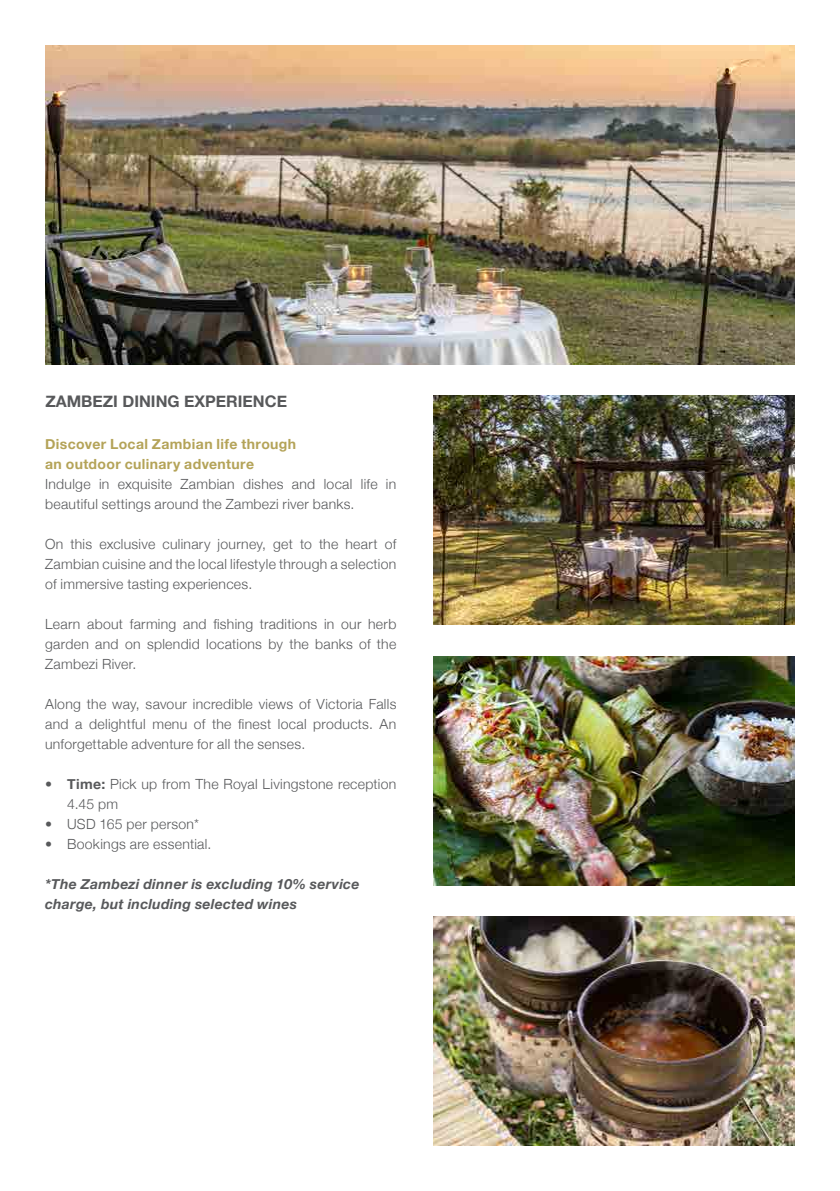
<style>
.page{position:relative;width:840px;height:1191px;background:#fff}
.page>*{position:absolute;margin:0;border:0;box-sizing:border-box;transform-origin:0 0}
.t1{font:700 16px "Helvetica Neue";color:#58595b}
.t2{font:300 14px/20px "Helvetica Neue";letter-spacing:.02em;color:#58595b;text-align:justify}
.t3{font:italic 700 14px/20px "Helvetica Neue";letter-spacing:.02em;color:#58595b}
.t4{font:700 14px/20px "Helvetica Neue";letter-spacing:.025em;color:#b4a358}
.s1{font-weight:700}
</style>
<div class="page">
<img style="left:433px;top:396px;width:361px;height:229px">
<img style="left:433px;top:656px;width:361px;height:229px">
<img style="left:433px;top:916px;width:361px;height:229px">
<img style="left:45px;top:45px;width:749px;height:319px">
<p class="t1" style="left:45px;top:389px;width:243px">ZAMBEZI DINING EXPERIENCE</p>
<p class="t4" style="left:45px;top:434px;width:252px">Discover Local Zambian life through an outdoor culinary adventure</p>
<p class="t2" style="left:45px;top:473px;width:352px">Indulge in exquisite Zambian dishes and local life in beautiful settings around the Zambezi river banks.</p>
<p class="t2" style="left:45px;top:533px;width:352px">On this exclusive culinary journey, get to the heart of Zambian cuisine and the local lifestyle through a selection of immersive tasting experiences.</p>
<p class="t2" style="left:45px;top:613px;width:352px">Learn about farming and fishing traditions in our herb garden and on splendid locations by the banks of the Zambezi River.</p>
<p class="t2" style="left:45px;top:693px;width:352px">Along the way, savour incredible views of Victoria Falls and a delightful menu of the finest local products. An unforgettable adventure for all the senses.</p>
<p class="t2" style="left:67px;top:773px;width:330px;text-indent:-22px">• <span class="s1">Time:</span> Pick up from The Royal Livingstone reception<br>4.45 pm</p>
<p class="t2" style="left:45px;top:813px;width:155px">• USD 165 per person*</p>
<p class="t2" style="left:45px;top:833px;width:168px">• Bookings are essential.</p>
<p class="t3" style="left:45px;top:874px;width:315px">*The Zambezi dinner is excluding 10% service charge, but including selected wines</p>
</div>
